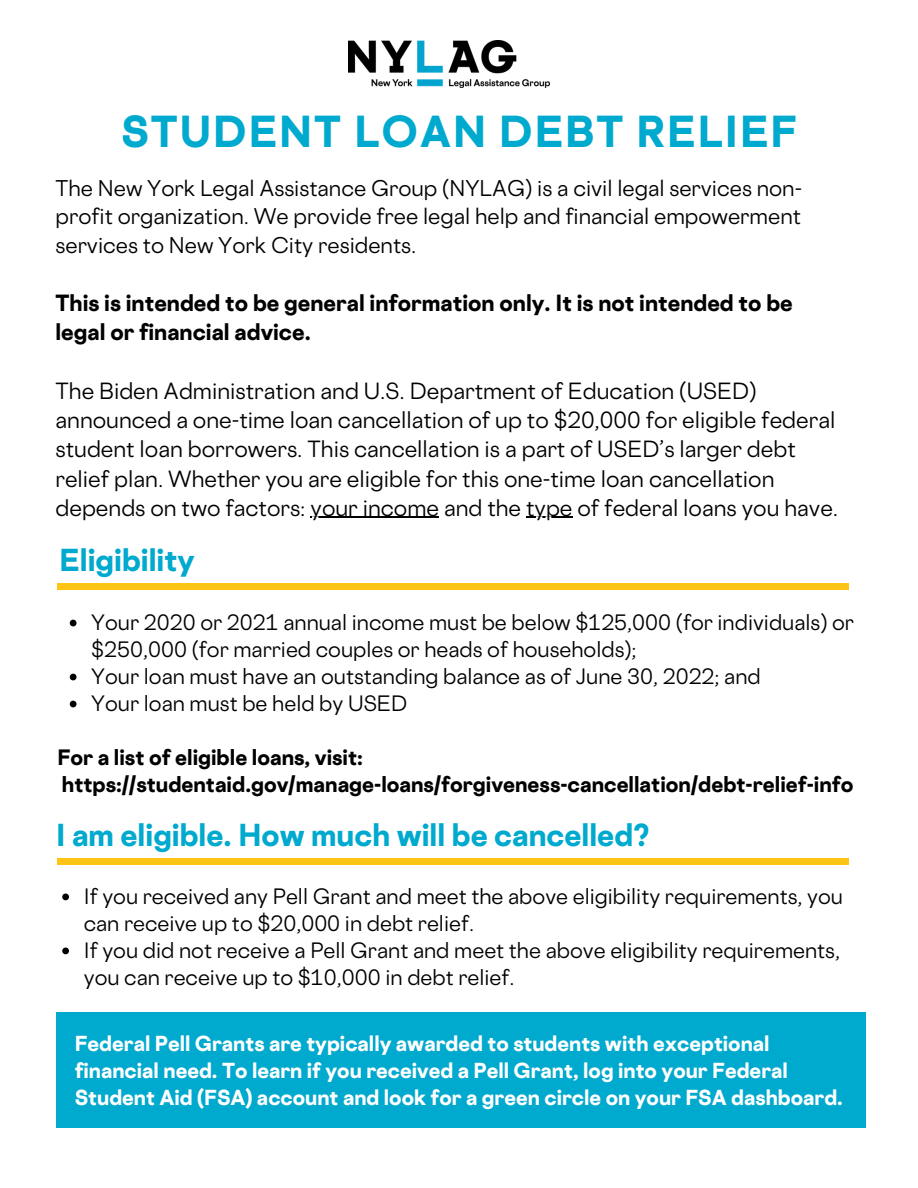
<style>
.page{position:relative;width:918px;height:1188px;background:#fff}
.page>*{position:absolute;margin:0;border:0;box-sizing:border-box;transform-origin:0 0}
.t1{font:800 40.2px "Cosmica";letter-spacing:.05em;color:#00a9ce}
.t2{font:800 28.5px "Cosmica";color:#00a9ce}
.t3{font:21px/29.2px "Cosmica";color:#000}
.t4{font:800 21px/29.2px "Cosmica";color:#000}
.t5{font:20.4px/28.2px "Cosmica";color:#000;text-align:justify}
.t6{font:19.95px/27px "Cosmica";color:#000}
.t7{font:800 19.95px/27px "Cosmica";color:#000}
.t8{font:800 19.5px/27px "Cosmica";color:#fff}
</style>
<div class="page">
<div style="left:57px;top:583px;width:792px;height:6px;background:#ffc414"></div>
<img style="left:349px;top:40px;width:200px;height:47px">
<svg style="left:70px;top:620px;width:7px;height:6px"></svg>
<svg style="left:70px;top:674px;width:7px;height:6px"></svg>
<svg style="left:70px;top:701px;width:7px;height:6px"></svg>
<div style="left:57px;top:858px;width:792px;height:6px;background:#ffc414"></div>
<div style="left:56px;top:1012px;width:809px;height:116px;background:#00a9ce"></div>
<hr style="left:311px;top:517px;width:128px;height:1px;background:#000">
<hr style="left:526px;top:517px;width:47px;height:1px;background:#000">
<svg style="left:62px;top:894px;width:7px;height:6px"></svg>
<svg style="left:62px;top:948px;width:7px;height:6px"></svg>
<h1 class="t1" style="left:121px;top:105px;width:677px">STUDENT LOAN DEBT RELIEF</h1>
<p class="t5" style="left:56px;top:174px;width:748px">The New York Legal Assistance Group (NYLAG) is a civil legal services non&shy;profit organization. We provide free legal help and financial empowerment services to New York City residents.</p>
<p class="t4" style="left:56px;top:288px;width:739px">This is intended to be general information only. It is not intended to be legal or financial advice.</p>
<p class="t3" style="left:56px;top:376px;width:784px">The Biden Administration and U.S. Department of Education (USED) announced a one-time loan cancellation of up to $20,000 for eligible federal student loan borrowers. This cancellation is a part of USED’s larger debt relief plan. Whether you are eligible for this one-time loan cancellation depends on two factors: your income and the type of federal loans you have.</p>
<h2 class="t2" style="left:60px;top:541px;width:137px">Eligibility</h2>
<p class="t6" style="left:91px;top:608px;width:764px">Your 2020 or 2021 annual income must be below $125,000 (for individuals) or $250,000 (for married couples or heads of households);<br>Your loan must have an outstanding balance as of June 30, 2022; and<br>Your loan must be held by USED</p>
<p class="t7" style="left:57px;top:743px;width:798px">For a list of eligible loans, visit: https://studentaid.gov/manage-loans/forgiveness-cancellation/debt-relief-info</p>
<h2 class="t2" style="left:56px;top:816px;width:595px">I am eligible. How much will be cancelled?</h2>
<p class="t6" style="left:84px;top:882px;width:761px">If you received any Pell Grant and meet the above eligibility requirements, you can receive up to $20,000 in debt relief.<br>If you did not receive a Pell Grant and meet the above eligibility requirements, you can receive up to $10,000 in debt relief.</p>
<p class="t8" style="left:75px;top:1030px;width:770px">Federal Pell Grants are typically awarded to students with exceptional financial need. To learn if you received a Pell Grant, log into your Federal<br>Student Aid (FSA) account and look for a green circle on your FSA dashboard.</p>
</div>
